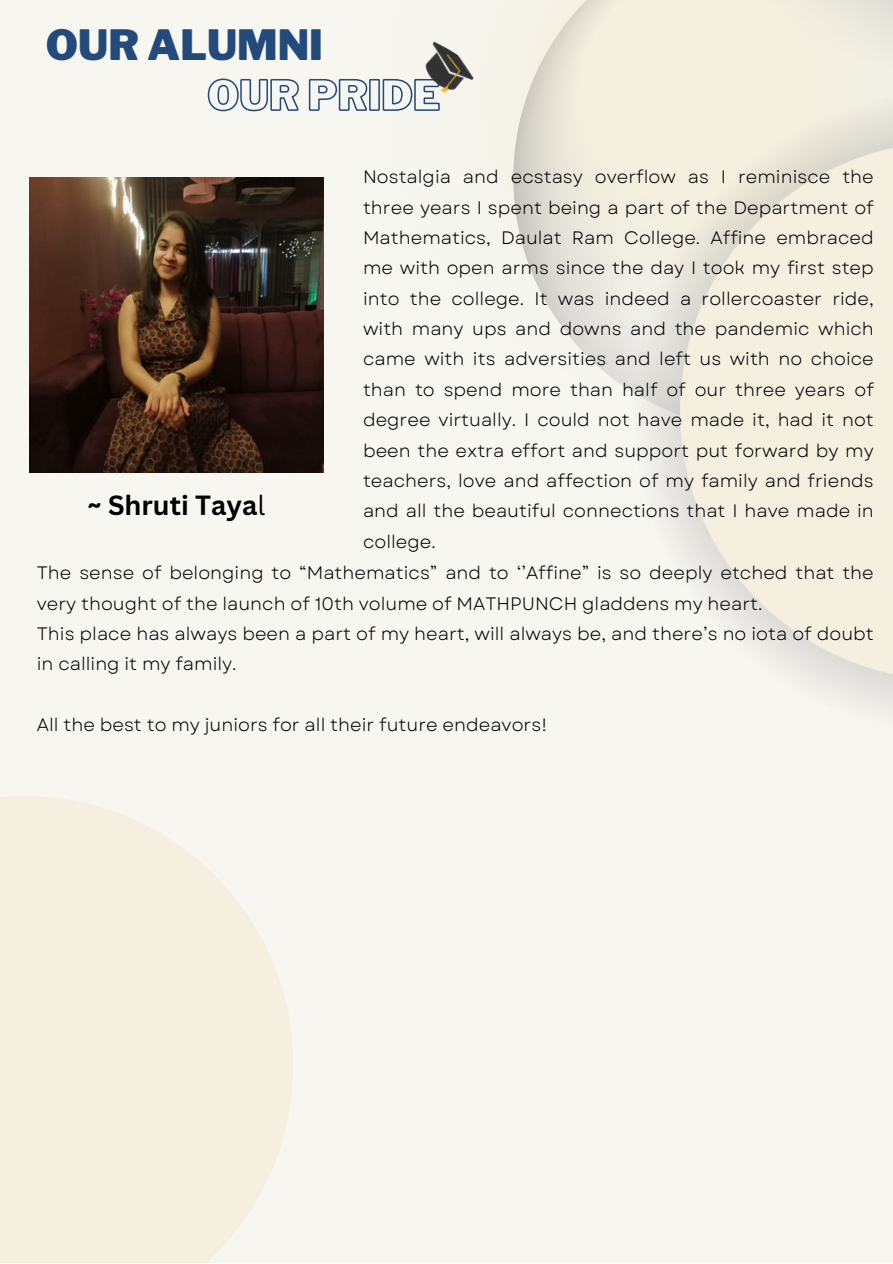
<style>
.page{position:relative;width:893px;height:1264px;background:#fff}
.page>*{position:absolute;margin:0;border:0;box-sizing:border-box;transform-origin:0 0}
.t1{font:900 41.4px "Libre Franklin";color:#244a7c}
.t2{font:700 27px "Canva Sans";color:#000}
.t3{font:18px/30.3px "Garet";color:#000}
.s1{font-weight:400}
</style>
<div class="page">
<div style="left:0;top:0;width:892px;height:1262px;background:#f7f6f1"></div>
<svg style="left:513px;top:0;width:379px;height:392px;fill:#f3efdf"></svg>
<svg style="left:632px;top:89px;width:260px;height:620px;fill:#f4efe2"></svg>
<img style="left:680px;top:142px;width:212px;height:537px">
<svg style="left:207px;top:78px;width:233px;height:34px"></svg>
<img style="left:413px;top:41px;width:61px;height:61px">
<img style="left:29px;top:178px;width:295px;height:294px">
<p class="t1" style="left:46px;top:20px;width:278px">OUR ALUMNI</p>
<p class="t2" style="left:87px;top:486px;width:179px">~ Shruti Taya<span class="s1">l</span></p>
<p class="t3" style="left:363px;top:162px;width:512px;text-align:justify">Nostalgia and ecstasy overflow as I reminisce the three years I spent being a part of the Department of Mathematics, Daulat Ram College. Affine embraced me with open arms since the day I took my first step into the college. It was indeed a rollercoaster ride, with many ups and downs and the pandemic which came with its adversities and left us with no choice than to spend more than half of our three years of degree virtually. I could not have made it, had it not been the extra effort and support put forward by my teachers, love and affection of my family and friends and all the beautiful connections that I have made in college.</p>
<p class="t3" style="left:37px;top:558px;width:838px">The sense of belonging to “Mathematics” and to ‘’Affine” is so deeply etched that the very thought of the launch of 10th volume of MATHPUNCH gladdens my heart.</p>
<p class="t3" style="left:37px;top:618px;width:838px">This place has always been a part of my heart, will always be, and there’s no iota of doubt in calling it my family.</p>
<p class="t3" style="left:37px;top:709px;width:511px">All the best to my juniors for all their future endeavors!</p>
</div>
